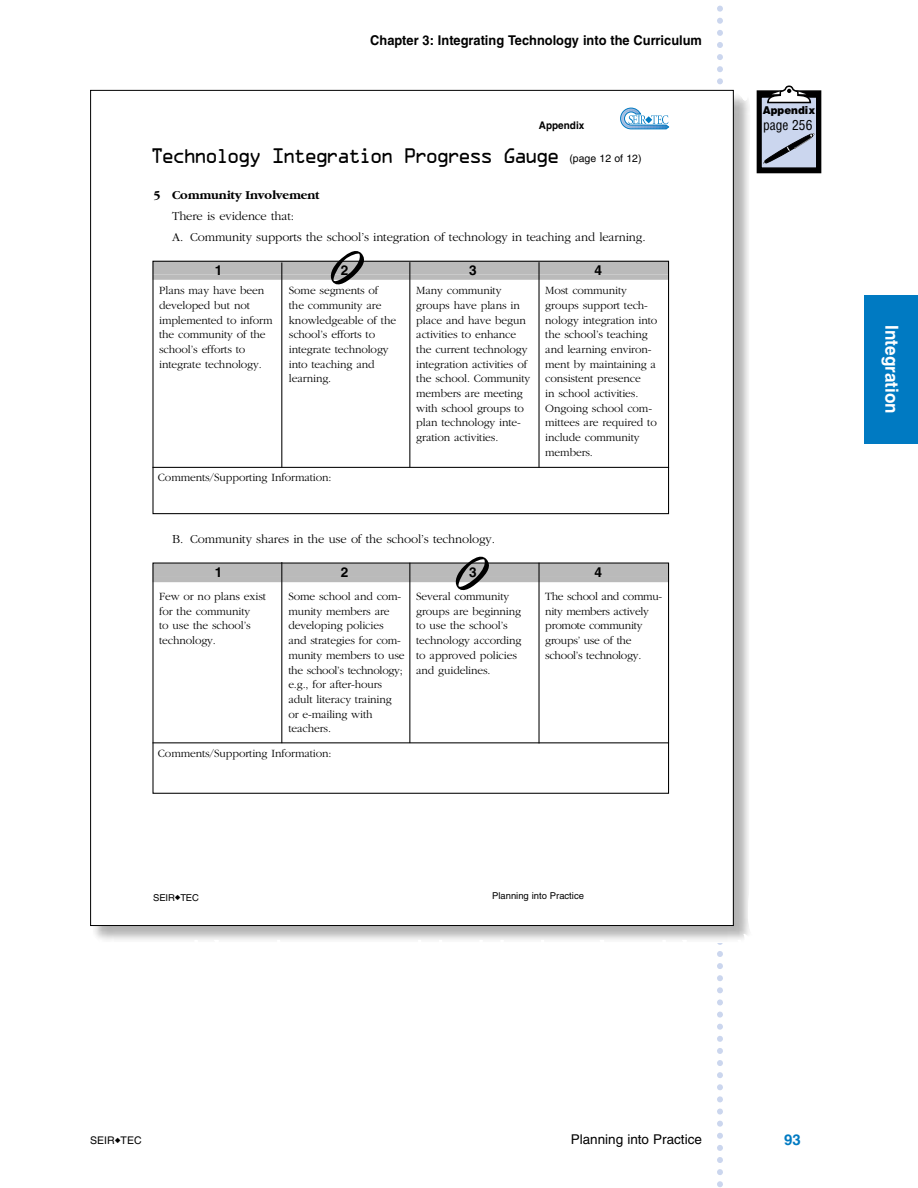
<style>
.page{position:relative;width:918px;height:1188px;background:#fff}
.page>*{position:absolute;margin:0;border:0;box-sizing:border-box;transform-origin:0 0}
.t1{font:50.4px "Fresh Script";color:#000;scale:1.3 1}
.t2{font:18.9px "OCRA";letter-spacing:-.145em;color:#000}
.t3{font:700 18px "Helvetica";color:#fff;scale:.95 1}
.t4{font:700 15px "Helvetica";color:#007ac2}
.t5{font:700 13.65px "Helvetica";color:#000}
.t6{font:700 13.5px "Helvetica";color:#000;scale:.95 1}
.t7{font:13.5px "Helvetica";color:#000}
.t8{font:condensed 13.5px "Helvetica";color:#000}
.t9{font:300 12.6px/21px "Garamond";letter-spacing:-.01em;color:#000}
.t10{font:700 12.6px "Garamond";letter-spacing:-.01em;color:#000}
.t11{font:300 11.55px/14.7px "Garamond";letter-spacing:-.01em;color:#000}
.t12{font:900 10.8px "Helvetica";color:#000;scale:.95 1}
.t13{font:10.5px "Helvetica";color:#000}
.t14{font:700 10.5px "Helvetica";color:#000;scale:.95 1}
.t15{font:9.45px "Helvetica";color:#000}
.s1{font-family:"Helvetica";font-size:10.5px}
</style>
<div class="page">
<svg style="left:717px;top:5px;width:6px;height:1183px"></svg>
<div style="left:864px;top:296px;width:54px;height:148px;background:#007ac2"></div>
<div style="left:757px;top:90px;width:64px;height:83px;background:#000"></div>
<div style="left:760px;top:96px;width:58px;height:73px;background:#cbd6ee;border:2px solid #000"></div>
<svg style="left:766px;top:85px;width:46px;height:19px"></svg>
<svg style="left:763px;top:133px;width:51px;height:31px"></svg>
<img style="left:117px;top:96px;width:632px;height:846px">
<div style="left:91px;top:98px;width:641px;height:828px;background:#fff"></div>
<svg style="left:620px;top:108px;width:49px;height:21px"></svg>
<div style="left:152px;top:261px;width:517px;height:14px;background:#bababa"></div>
<div style="left:152px;top:275px;width:517px;height:5px;background:#bababa"></div>
<div style="left:152px;top:563px;width:517px;height:14px;background:#bababa"></div>
<div style="left:152px;top:577px;width:517px;height:5px;background:#bababa"></div>
<hr style="left:281px;top:262px;width:1px;height:205px;background:#000">
<div style="left:152px;top:261px;width:517px;height:253px;border:1px solid #000"></div>
<hr style="left:409px;top:262px;width:1px;height:205px;background:#000">
<hr style="left:538px;top:262px;width:2px;height:205px;background:#000">
<hr style="left:152px;top:467px;width:517px;height:1px;background:#000">
<hr style="left:281px;top:562px;width:1px;height:181px;background:#000">
<div style="left:152px;top:563px;width:517px;height:231px;border:1px solid #000"></div>
<hr style="left:409px;top:563px;width:1px;height:180px;background:#000">
<hr style="left:538px;top:563px;width:2px;height:180px;background:#000">
<hr style="left:152px;top:742px;width:517px;height:1px;background:#000">
<p class="t6" style="left:370px;top:36px;width:351px">Chapter 3: Integrating Technology into the Curriculum</p>
<p class="t14" style="left:539px;top:122px;width:49px">Appendix</p>
<h2 class="t2" style="left:150px;top:150px;width:493px">Technology Integration Progress Gauge <span class="s1">(page 12 of 12)</span></h2>
<p class="t10" style="left:153px;top:190px;width:168px">5 Community Involvement</p>
<p class="t9" style="left:172px;top:206px;width:475px">There is evidence that:<br>A. Community supports the school’s integration of technology in teaching and learning.</p>
<p class="t5" style="left:215px;top:265px;width:9px">1</p>
<p class="t5" style="left:341px;top:265px;width:9px">2</p>
<p class="t5" style="left:469px;top:265px;width:9px">3</p>
<p class="t5" style="left:595px;top:265px;width:9px">4</p>
<h1 class="t1" style="left:328px;top:251px;width:26px">0</h1>
<p class="t11" style="left:159px;top:284px;width:115px">Plans may have been developed but not implemented to inform the community of the school’s efforts to integrate technology.</p>
<p class="t11" style="left:289px;top:284px;width:109px">Some segments of the community are knowledgeable of the school’s efforts to integrate technology into teaching and learning.</p>
<p class="t11" style="left:416px;top:284px;width:116px">Many community groups have plans in place and have begun activities to enhance the current technology integration activities of the school. Community members are meeting with school groups to plan technology inte&shy;gration activities.</p>
<p class="t11" style="left:545px;top:284px;width:114px">Most community groups support tech&shy;nology integration into the school’s teaching and learning environ&shy;ment by maintaining a consistent presence<br>in school activities.<br>Ongoing school com&shy;mittees are required to include community members.</p>
<p class="t11" style="left:158px;top:471px;width:175px">Comments/Supporting Information:</p>
<p class="t9" style="left:172px;top:530px;width:324px">B. Community shares in the use of the school’s technology.</p>
<p class="t5" style="left:215px;top:567px;width:9px">1</p>
<p class="t5" style="left:341px;top:567px;width:9px">2</p>
<p class="t5" style="left:469px;top:567px;width:9px">3</p>
<p class="t5" style="left:595px;top:567px;width:9px">4</p>
<h1 class="t1" style="left:453px;top:556px;width:26px">0</h1>
<p class="t11" style="left:159px;top:590px;width:108px">Few or no plans exist for the community<br>to use the school’s technology.</p>
<p class="t11" style="left:288px;top:590px;width:118px">Some school and com&shy;munity members are developing policies and strategies for com&shy;munity members to use the school’s technology; e.g., for after-hours adult literacy training or e-mailing with teachers.</p>
<p class="t11" style="left:416px;top:590px;width:107px">Several community groups are beginning to use the school’s technology according to approved policies and guidelines.</p>
<p class="t11" style="left:545px;top:590px;width:119px">The school and commu&shy;nity members actively promote community groups’ use of the school’s technology.</p>
<p class="t11" style="left:158px;top:747px;width:175px">Comments/Supporting Information:</p>
<p class="t15" style="left:153px;top:894px;width:47px">SEIR◆TEC</p>
<p class="t15" style="left:492px;top:892px;width:93px">Planning into Practice</p>
<p class="t12" style="left:763px;top:106px;width:57px">Appendix</p>
<p class="t8" style="left:763px;top:120px;width:51px">page 256</p>
<h3 class="t3" style="left:898px;top:325px;width:94px;rotate:90deg">Integration</h3>
<p class="t13" style="left:90px;top:1137px;width:53px">SEIR◆TEC</p>
<p class="t7" style="left:571px;top:1135px;width:133px">Planning into Practice</p>
<p class="t4" style="left:784px;top:1134px;width:18px">93</p>
</div>
